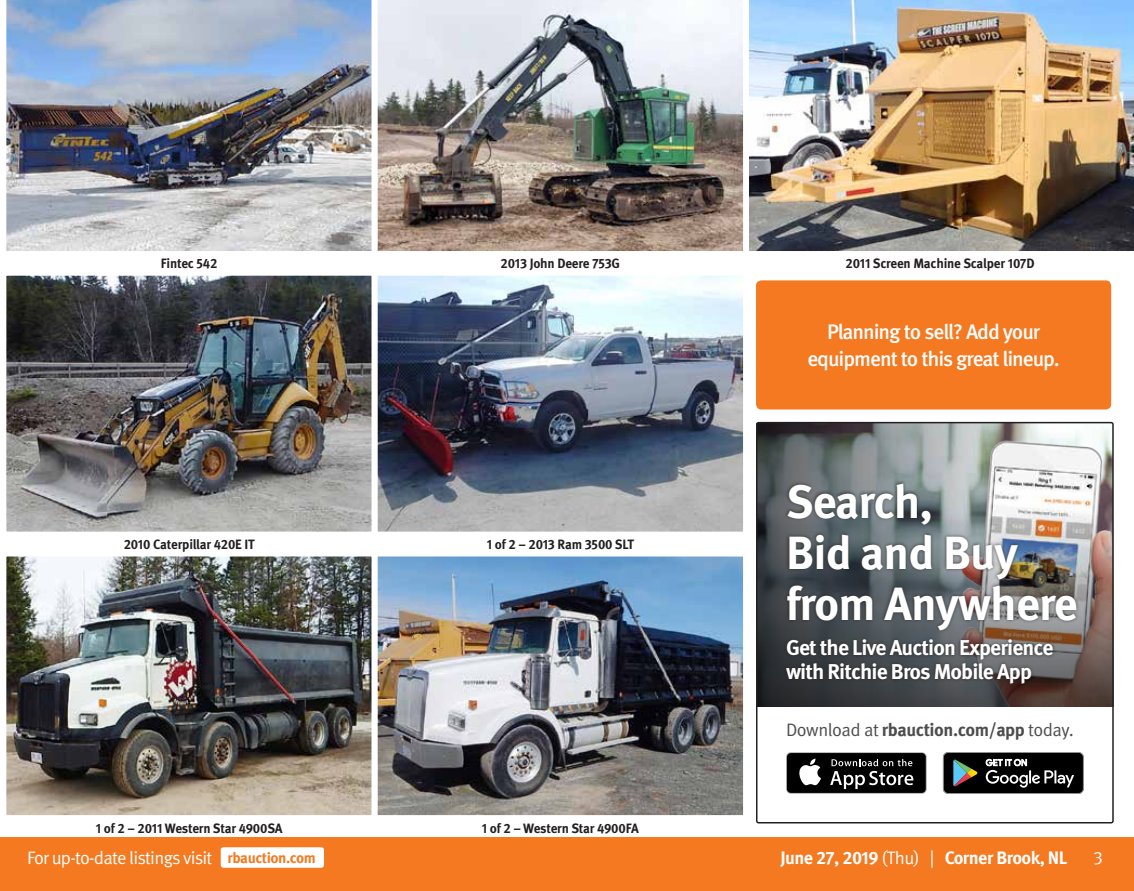
<style>
.page{position:relative;width:1134px;height:891px;background:#fff}
.page>*{position:absolute;margin:0;border:0;box-sizing:border-box;transform-origin:0 0}
.t1{font:700 46.5px/51px "Meta Pro";letter-spacing:-.02em;color:#fff}
.t2{font:700 21.45px/24px "Meta Pro";letter-spacing:-.04em;color:#fff}
.t3{font:500 21px/27px "Meta Pro";letter-spacing:-.05em;color:#fff;text-align:center}
.t4{font:18px "Meta Pro";letter-spacing:-.045em;color:#fff}
.t5{font:700 18px "Meta Pro";letter-spacing:-.025em;color:#4d4d4f}
.t6{font:700 18px "Meta Pro";letter-spacing:-.03em;color:#fff}
.t7{font:700 13.5px "Meta Pro";letter-spacing:-.015em;color:#231f20}
.s1{font-weight:400}
.s2{font-weight:700;font-size:15px;color:#f47920}
</style>
<div class="page">
<div style="left:0;top:837px;width:1134px;height:54px;background:#f47920"></div>
<div style="left:756px;top:280px;width:355px;height:130px;background:#f47920;border-radius:5px"></div>
<div style="left:221px;top:847px;width:103px;height:21px;background:#fff;border-radius:3px"></div>
<img style="left:6px;top:0;width:366px;height:251px">
<img style="left:377px;top:0;width:367px;height:251px">
<img style="left:749px;top:0;width:385px;height:251px">
<img style="left:7px;top:277px;width:364px;height:254px">
<div style="left:3px;top:273px;width:372px;height:262px;border:3px solid #fff"></div>
<img style="left:379px;top:277px;width:363px;height:254px">
<div style="left:375px;top:273px;width:371px;height:262px;border:3px solid #fff"></div>
<img style="left:7px;top:558px;width:364px;height:256px">
<div style="left:3px;top:554px;width:372px;height:264px;border:3px solid #fff"></div>
<img style="left:379px;top:558px;width:363px;height:256px">
<div style="left:375px;top:554px;width:371px;height:264px;border:3px solid #fff"></div>
<svg style="left:786px;top:752px;width:141px;height:42px"></svg>
<div style="left:787px;top:753px;width:139px;height:40px;background:#000;border-radius:4px"></div>
<svg style="left:799px;top:759px;width:22px;height:26px"></svg>
<svg style="left:830px;top:759px;width:83px;height:30px"></svg>
<svg style="left:943px;top:752px;width:141px;height:42px;background:#2d2f2d"></svg>
<svg style="left:759px;top:425px;width:352px;height:39px"></svg>
<svg style="left:759px;top:464px;width:352px;height:242px;background:#6d6868"></svg>
<div style="left:782px;top:479px;width:298px;height:208px;background:#231f20;opacity:.75"></div>
<div style="left:756px;top:422px;width:358px;height:402px;border:2px solid #231f20;border-radius:2px"></div>
<p class="t7" style="left:161px;top:253px;width:58px">Fintec 542</p>
<p class="t7" style="left:501px;top:253px;width:121px">2013 John Deere 753G</p>
<p class="t7" style="left:846px;top:253px;width:190px">2011 Screen Machine Scalper 107D</p>
<p class="t7" style="left:124px;top:534px;width:132px">2010 Caterpillar 420E IT</p>
<p class="t7" style="left:487px;top:534px;width:149px">1 of 2 – 2013 Ram 3500 SLT</p>
<p class="t7" style="left:96px;top:817px;width:188px">1 of 2 – 2011 Western Star 4900SA</p>
<p class="t7" style="left:482px;top:817px;width:159px">1 of 2 – Western Star 4900FA</p>
<h3 class="t3" style="left:807px;top:317px;width:254px">Planning to sell? Add your equipment to this great lineup.</h3>
<h1 class="t1" style="left:786px;top:473px;width:293px">Search,<br>Bid and Buy from Anywhere</h1>
<h2 class="t2" style="left:786px;top:634px;width:269px">Get the Live Auction Experience with Ritchie Bros Mobile App</h2>
<h3 class="t5" style="left:786px;top:716px;width:289px"><span class="s1">Download at</span> rbauction.com/app <span class="s1">today.</span></h3>
<h3 class="t4" style="left:27px;top:844px;width:290px">For up-to-date listings visit <span class="s2">rbauction.com</span></h3>
<h3 class="t6" style="left:780px;top:844px;width:288px">June 27, 2019 <span class="s1">(Thu) |</span> Corner Brook, NL</h3>
<h3 class="t4" style="left:1094px;top:844px;width:11px">3</h3>
</div>
